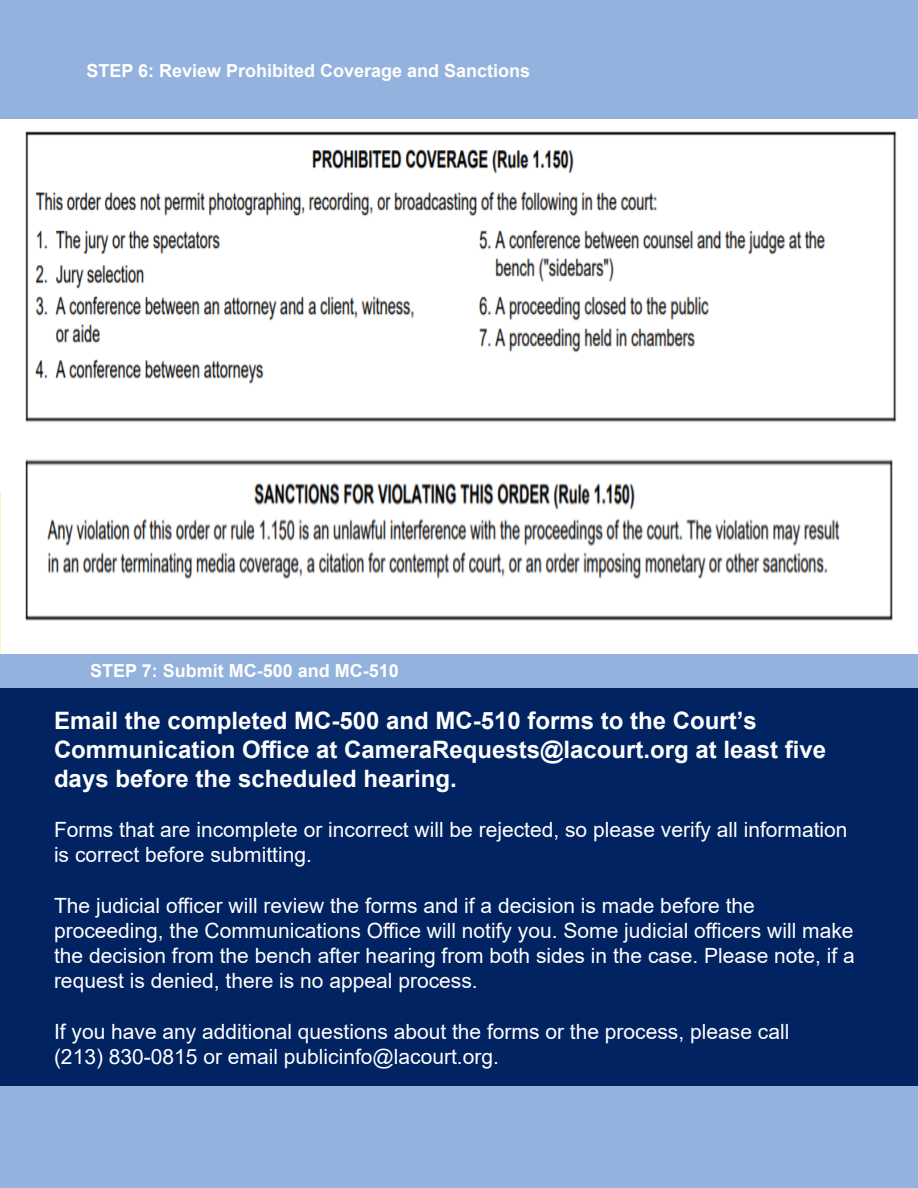
<style>
.page{position:relative;width:918px;height:1188px;background:#fff}
.page>*{position:absolute;margin:0;border:0;box-sizing:border-box;transform-origin:0 0}
.t1{font:700 24px/28.8px "Arial";color:#fff}
.t2{font:21px/25.2px "Arial";color:#fff}
.t3{font:700 18px "Arial";color:#fff}
</style>
<div class="page">
<div style="left:0;top:688px;width:918px;height:399px;background:#012362"></div>
<div style="left:0;top:0;width:918px;height:119px;background:#93b2dd"></div>
<img style="left:25px;top:131px;width:872px;height:292px">
<img style="left:25px;top:459px;width:868px;height:162px">
<div style="left:0;top:655px;width:918px;height:33px;background:#93b2dd"></div>
<div style="left:1px;top:1087px;width:917px;height:101px;background:#93b2dd"></div>
<p class="t3" style="left:86px;top:58px;width:445px">STEP 6: Review Prohibited Coverage and Sanctions</p>
<p class="t3" style="left:90px;top:658px;width:310px">STEP 7: Submit MC-500 and MC-510</p>
<p class="t1" style="left:54px;top:707px;width:774px">Email the completed MC-500 and MC-510 forms to the Court’s<br>Communication Office at CameraRequests@lacourt.org at least five days before the scheduled hearing.</p>
<p class="t2" style="left:54px;top:817px;width:795px">Forms that are incomplete or incorrect will be rejected, so please verify all information is correct before submitting.</p>
<p class="t2" style="left:54px;top:893px;width:802px">The judicial officer will review the forms and if a decision is made before the proceeding, the Communications Office will notify you. Some judicial officers will make the decision from the bench after hearing from both sides in the case. Please note, if a request is denied, there is no appeal process.</p>
<p class="t2" style="left:54px;top:1019px;width:737px">If you have any additional questions about the forms or the process, please call</p>
<p class="t2" style="left:54px;top:1044px;width:446px">(213) 830-0815 or email publicinfo@lacourt.org.</p>
</div>
